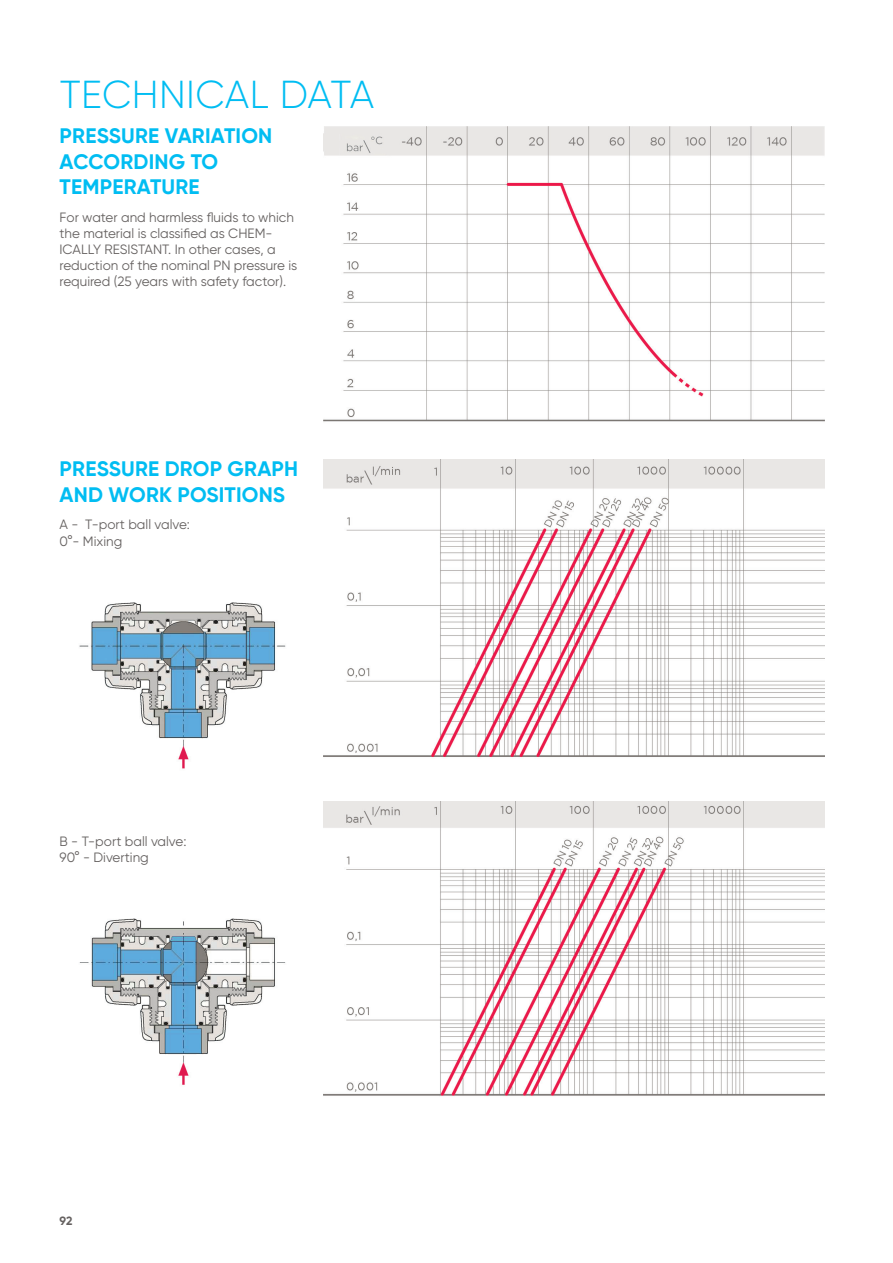
<style>
.page{position:relative;width:893px;height:1263px;background:#fff}
.page>*{position:absolute;margin:0;border:0;box-sizing:border-box;transform-origin:0 0}
.t1{font:300 39px "Gilroy";letter-spacing:.01em;color:#01bdf2}
.t2{font:700 21px/25.2px "Gilroy";letter-spacing:.01em;color:#01bdf2}
.t3{font:13.5px/16.2px "Gilroy";color:#656160}
.t4{font:700 12px "Gilroy";color:#656160}
</style>
<div class="page">
<img style="left:323px;top:127px;width:502px;height:295px">
<img style="left:79px;top:602px;width:207px;height:167px">
<img style="left:323px;top:460px;width:502px;height:297px">
<img style="left:79px;top:918px;width:207px;height:167px">
<img style="left:323px;top:801px;width:502px;height:295px">
<h1 class="t1" style="left:60px;top:71px;width:316px">TECHNICAL DATA</h1>
<h2 class="t2" style="left:60px;top:123px;width:214px">PRESSURE VARIATION<br>ACCORDING TO<br>TEMPERATURE</h2>
<p class="t3" style="left:60px;top:209px;width:239px">For water and harmless fluids to which the material is classified as CHEM-ICALLY RESISTANT. In other cases, a reduction of the nominal PN pressure is required (25 years with safety factor).</p>
<h2 class="t2" style="left:60px;top:456px;width:240px">PRESSURE DROP GRAPH<br>AND WORK POSITIONS</h2>
<p class="t3" style="left:60px;top:516px;width:132px">A - T-port ball valve:<br>0°- Mixing</p>
<p class="t3" style="left:60px;top:833px;width:129px">B - T-port ball valve:<br>90° - Diverting</p>
<p class="t4" style="left:60px;top:1213px;width:14px">92</p>
</div>
